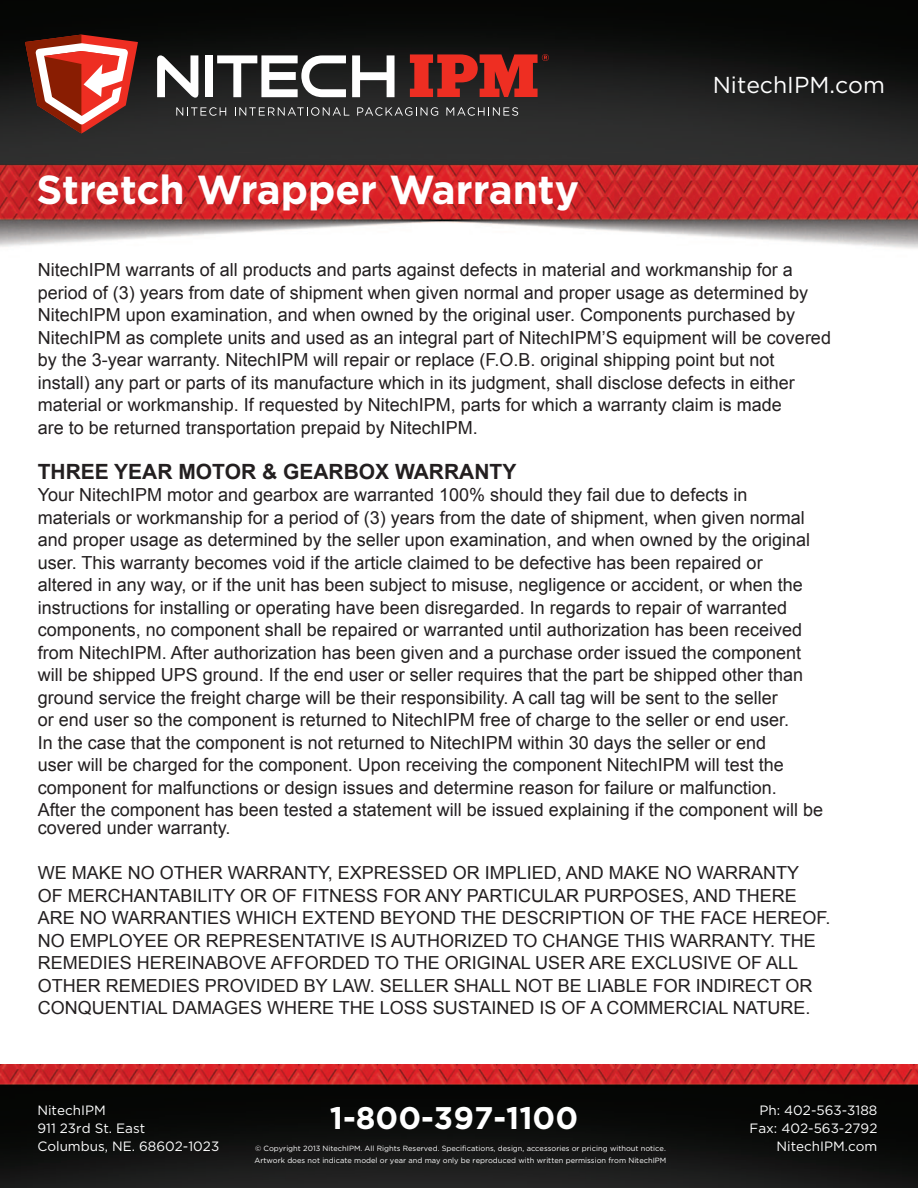
<style>
.page{position:relative;width:918px;height:1188px;background:#fff}
.page>*{position:absolute;margin:0;border:0;box-sizing:border-box;transform-origin:0 0}
.t1{font:700 40.5px "Gotham";color:#fff}
.t2{font:700 31.2px "Gotham";color:#fff}
.t3{font:23.1px "Gotham";color:#fff}
.t4{font:700 21px "Arial";color:#231f20}
.t5{font:18px/22.5px "Arial";color:#231f20}
.t6{font:13.5px/18px "Gotham";color:#fff}
.t7{font:7.5px "Gotham";color:#fff}
</style>
<div class="page">
<img style="left:0;top:0;width:918px;height:249px">
<img style="left:0;top:1065px;width:918px;height:123px">
<svg style="left:157px;top:55px;width:41px;height:43px"></svg>
<div style="left:205px;top:55px;width:8px;height:42px;background:#fff"></div>
<svg style="left:217px;top:55px;width:129px;height:42px"></svg>
<svg style="left:352px;top:55px;width:43px;height:42px"></svg>
<svg style="left:176px;top:107px;width:50px;height:9px"></svg>
<svg style="left:235px;top:107px;width:114px;height:9px"></svg>
<svg style="left:357px;top:107px;width:81px;height:9px"></svg>
<svg style="left:446px;top:107px;width:72px;height:9px"></svg>
<svg style="left:25px;top:35px;width:113px;height:98px"></svg>
<svg style="left:410px;top:54px;width:139px;height:43px;background:#a22820"></svg>
<h1 class="t1" style="left:36px;top:166px;width:544px">Stretch Wrapper Warranty</h1>
<p class="t3" style="left:713px;top:72px;width:174px">NitechIPM.com</p>
<p class="t5" style="left:38px;top:259px;width:795px">NitechIPM warrants of all products and parts against defects in material and workmanship for a period of (3) years from date of shipment when given normal and proper usage as determined by NitechIPM upon examination, and when owned by the original user. Components purchased by NitechIPM as complete units and used as an integral part of NitechIPM’S equipment will be covered by the 3-year warranty. NitechIPM will repair or replace (F.O.B. original shipping point but not install) any part or parts of its manufacture which in its judgment, shall disclose defects in either material or workmanship. If requested by NitechIPM, parts for which a warranty claim is made<br>are to be returned transportation prepaid by NitechIPM.</p>
<p class="t4" style="left:38px;top:458px;width:480px">THREE YEAR MOTOR &amp; GEARBOX WARRANTY</p>
<p class="t5" style="left:38px;top:484px;width:787px">Your NitechIPM motor and gearbox are warranted 100% should they fail due to defects in materials or workmanship for a period of (3) years from the date of shipment, when given normal and proper usage as determined by the seller upon examination, and when owned by the original user. This warranty becomes void if the article claimed to be defective has been repaired or<br>altered in any way, or if the unit has been subject to misuse, negligence or accident, or when the instructions for installing or operating have been disregarded. In regards to repair of warranted components, no component shall be repaired or warranted until authorization has been received from NitechIPM. After authorization has been given and a purchase order issued the component will be shipped UPS ground. If the end user or seller requires that the part be shipped other than ground service the freight charge will be their responsibility. A call tag will be sent to the seller<br>or end user so the component is returned to NitechIPM free of charge to the seller or end user.<br>In the case that the component is not returned to NitechIPM within 30 days the seller or end<br>user will be charged for the component. Upon receiving the component NitechIPM will test the component for malfunctions or design issues and determine reason for failure or malfunction.<br>After the component has been tested a statement will be issued explaining if the component will be</p>
<p class="t5" style="left:38px;top:817px;width:194px">covered under warranty.</p>
<p class="t5" style="left:38px;top:862px;width:794px">WE MAKE NO OTHER WARRANTY, EXPRESSED OR IMPLIED, AND MAKE NO WARRANTY<br>OF MERCHANTABILITY OR OF FITNESS FOR ANY PARTICULAR PURPOSES, AND THERE ARE NO WARRANTIES WHICH EXTEND BEYOND THE DESCRIPTION OF THE FACE HEREOF.<br>NO EMPLOYEE OR REPRESENTATIVE IS AUTHORIZED TO CHANGE THIS WARRANTY. THE REMEDIES HEREINABOVE AFFORDED TO THE ORIGINAL USER ARE EXCLUSIVE OF ALL OTHER REMEDIES PROVIDED BY LAW. SELLER SHALL NOT BE LIABLE FOR INDIRECT OR CONQUENTIAL DAMAGES WHERE THE LOSS SUSTAINED IS OF A COMMERCIAL NATURE.</p>
<p class="t6" style="left:37px;top:1101px;width:183px">NitechIPM<br>911 23rd St. East<br>Columbus, NE. 68602-1023</p>
<p class="t6" style="left:749px;top:1101px;width:129px;text-align:right">Ph: 402-563-3188<br>Fax: 402-563-2792</p>
<h2 class="t2" style="left:330px;top:1100px;width:250px">1-800-397-1100</h2>
<p class="t7" style="left:255px;top:1145px;width:412px">© Copyright 2013 NitechIPM. All Rights Reserved. Specifications, design, accessories or pricing without notice.</p>
<p class="t6" style="left:777px;top:1137px;width:102px">NitechIPM.com</p>
<p class="t7" style="left:255px;top:1157px;width:413px">Artwork does not indicate model or year and may only be reproduced with written permission from NitechIPM</p>
</div>
